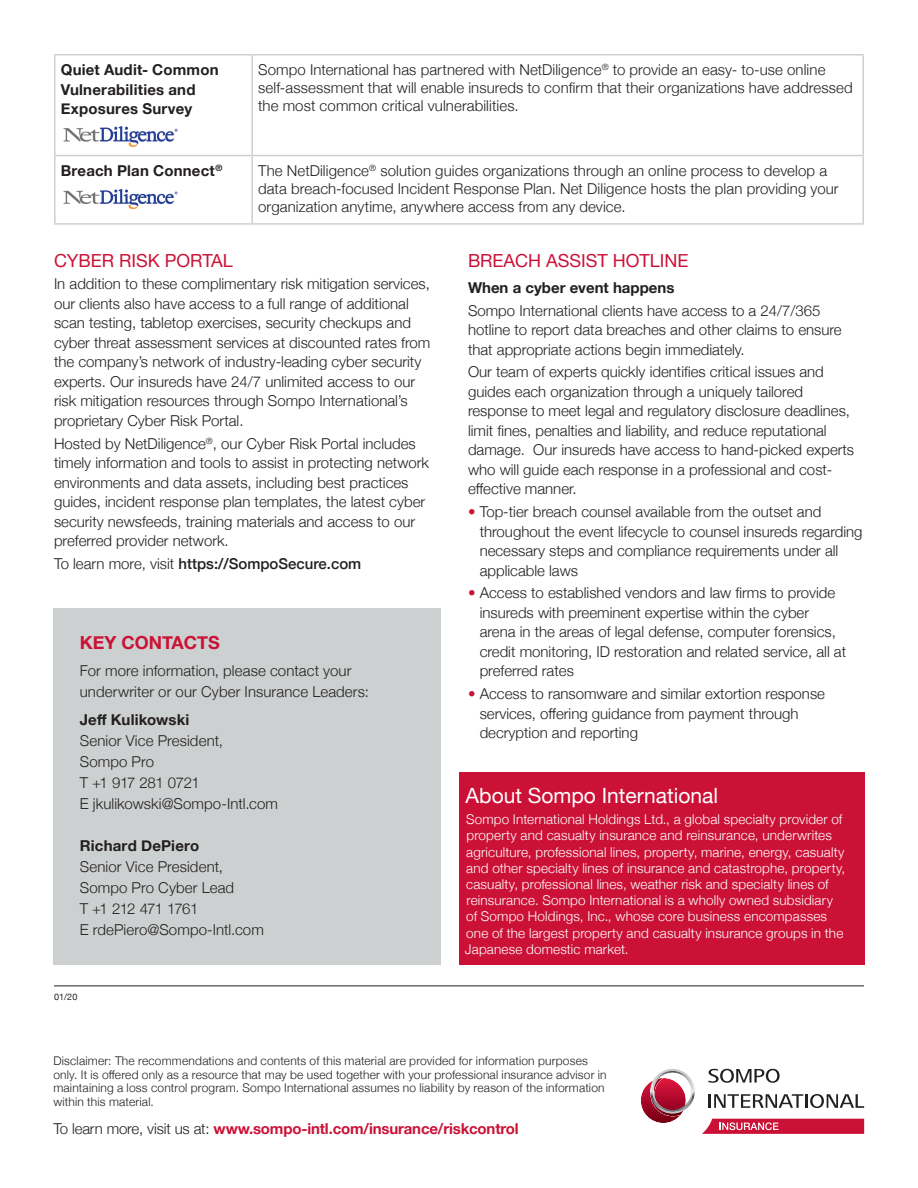
<style>
.page{position:relative;width:918px;height:1188px;background:#fff}
.page>*{position:absolute;margin:0;border:0;box-sizing:border-box;transform-origin:0 0}
.t1{font:21px "Helvetica Neue";color:#fff}
.t2{font:18px "Helvetica Neue";color:#cb1136}
.t3{font:700 18px "Helvetica Neue";color:#cb1136}
.t4{font:300 15px/19.5px "Helvetica Neue";color:#231f20}
.t5{font:700 15px/19.5px "Helvetica Neue";letter-spacing:.01em;color:#231f20}
.t6{font:700 15px "Helvetica Neue";letter-spacing:-.01em;color:#cb1136}
.t7{font:500 15px "Helvetica Neue";color:#231f20}
.t8{font:300 13.5px/16.2px "Helvetica Neue";letter-spacing:.01em;color:#fff}
.t9{font:300 12px/13.5px "Helvetica Neue";letter-spacing:.015em;color:#231f20}
.t10{font:9px "Helvetica Neue";color:#231f20}
.s1{font-weight:300}
.s2{color:#cb1136}
.s3{font-weight:300;color:#231f20}
</style>
<div class="page">
<hr style="left:54px;top:54px;width:198px;height:1px;background:#cdd0d0">
<hr style="left:54px;top:55px;width:2px;height:100px;background:#cdd0d0">
<hr style="left:252px;top:54px;width:612px;height:1px;background:#cdd0d0">
<hr style="left:251px;top:55px;width:2px;height:100px;background:#cdd0d0">
<hr style="left:863px;top:55px;width:1px;height:100px;background:#cdd0d0">
<hr style="left:54px;top:155px;width:198px;height:1px;background:#cdd0d0">
<hr style="left:54px;top:156px;width:2px;height:67px;background:#cdd0d0">
<hr style="left:252px;top:155px;width:612px;height:1px;background:#cdd0d0">
<hr style="left:251px;top:156px;width:2px;height:67px;background:#cdd0d0">
<hr style="left:863px;top:156px;width:1px;height:67px;background:#cdd0d0">
<hr style="left:54px;top:223px;width:198px;height:2px;background:#cdd0d0">
<hr style="left:252px;top:223px;width:612px;height:2px;background:#cdd0d0">
<svg style="left:708px;top:1069px;width:72px;height:14px"></svg>
<svg style="left:709px;top:1094px;width:155px;height:14px"></svg>
<svg style="left:702px;top:1119px;width:162px;height:15px;background:#d12f4f"></svg>
<svg style="left:641px;top:1069px;width:54px;height:54px"></svg>
<hr style="left:54px;top:985px;width:810px;height:1px;background:#231f20">
<div style="left:53px;top:608px;width:388px;height:357px;background:#cdd0d0"></div>
<div style="left:459px;top:772px;width:405px;height:193px;background:#cb1136"></div>
<img style="left:63px;top:126px;width:115px;height:21px">
<img style="left:63px;top:189px;width:115px;height:21px">
<p class="t5" style="left:61px;top:62px;width:159px">Quiet Audit- Common<br>Vulnerabilities and<br>Exposures Survey</p>
<p class="t4" style="left:258px;top:62px;width:596px;line-height:18px">Sompo International has partnered with NetDiligence<sup>®</sup> to provide an easy- to-use online self-assessment that will enable insureds to confirm that their organizations have addressed the most common critical vulnerabilities.</p>
<p class="t5" style="left:61px;top:162px;width:163px">Breach Plan Connect<sup>®</sup></p>
<p class="t4" style="left:258px;top:161px;width:582px;line-height:18px">The NetDiligence<sup>®</sup> solution guides organizations through an online process to develop a data breach-focused Incident Response Plan. Net Diligence hosts the plan providing your organization anytime, anywhere access from any device.</p>
<p class="t2" style="left:54px;top:253px;width:180px">CYBER RISK PORTAL</p>
<p class="t4" style="left:54px;top:276px;width:378px">In addition to these complimentary risk mitigation services, our clients also have access to a full range of additional scan testing, tabletop exercises, security checkups and cyber threat assessment services at discounted rates from the company’s network of industry-leading cyber security experts. Our insureds have 24/7 unlimited access to our risk mitigation resources through Sompo International’s proprietary Cyber Risk Portal.</p>
<p class="t4" style="left:54px;top:435px;width:377px">Hosted by NetDiligence<sup>®</sup>, our Cyber Risk Portal includes timely information and tools to assist in protecting network environments and data assets, including best practices guides, incident response plan templates, the latest cyber security newsfeeds, training materials and access to our preferred provider network.</p>
<p class="t7" style="left:54px;top:558px;width:309px"><span class="s1">To learn more, visit</span> https://SompoSecure.com</p>
<p class="t3" style="left:80px;top:635px;width:142px">KEY CONTACTS</p>
<p class="t4" style="left:80px;top:662px;width:291px;line-height:21px">For more information, please contact your underwriter or our Cyber Insurance Leaders:</p>
<p class="t5" style="left:80px;top:710px;width:111px">Jeff Kulikowski</p>
<p class="t4" style="left:80px;top:732px;width:200px;line-height:21px">Senior Vice President,<br>Sompo Pro<br>T +1 917 281 0721<br>E jkulikowski@Sompo-Intl.com</p>
<p class="t5" style="left:80px;top:837px;width:121px">Richard DePiero</p>
<p class="t4" style="left:80px;top:858px;width:186px;line-height:21px">Senior Vice President,<br>Sompo Pro Cyber Lead<br>T +1 212 471 1761<br>E rdePiero@Sompo-Intl.com</p>
<p class="t10" style="left:54px;top:994px;width:25px">01/20</p>
<p class="t2" style="left:468px;top:253px;width:222px">BREACH ASSIST HOTLINE</p>
<p class="t5" style="left:468px;top:279px;width:208px">When a cyber event happens</p>
<p class="t4" style="left:468px;top:299px;width:375px">Sompo International clients have access to a 24/7/365 hotline to report data breaches and other claims to ensure that appropriate actions begin immediately.</p>
<p class="t4" style="left:468px;top:361px;width:388px">Our team of experts quickly identifies critical issues and guides each organization through a uniquely tailored response to meet legal and regulatory disclosure deadlines, limit fines, penalties and liability, and reduce reputational damage. Our insureds have access to hand-picked experts who will guide each response in a professional and cost&shy;effective manner.</p>
<p class="t4" style="left:480px;top:501px;width:384px;text-indent:-12px"><span class="s2">ï</span> Top-tier breach counsel available from the outset and throughout the event lifecycle to counsel insureds regarding necessary steps and compliance requirements under all applicable laws</p>
<p class="t4" style="left:480px;top:582px;width:368px;text-indent:-12px"><span class="s2">ï</span> Access to established vendors and law firms to provide insureds with preeminent expertise within the cyber arena in the areas of legal defense, computer forensics, credit monitoring, ID restoration and related service, all at preferred rates</p>
<p class="t4" style="left:480px;top:685px;width:347px;text-indent:-12px"><span class="s2">ï</span> Access to ransomware and similar extortion response services, offering guidance from payment through decryption and reporting</p>
<h1 class="t1" style="left:466px;top:788px;width:254px">About Sompo International</h1>
<p class="t8" style="left:465px;top:810px;width:382px">Sompo International Holdings Ltd., a global specialty provider of property and casualty insurance and reinsurance, underwrites agriculture, professional lines, property, marine, energy, casualty and other specialty lines of insurance and catastrophe, property, casualty, professional lines, weather risk and specialty lines of reinsurance. Sompo International is a wholly owned subsidiary of Sompo Holdings, Inc., whose core business encompasses one of the largest property and casualty insurance groups in the Japanese domestic market.</p>
<p class="t9" style="left:53px;top:1053px;width:555px">Disclaimer: The recommendations and contents of this material are provided for information purposes only. It is offered only as a resource that may be used together with your professional insurance advisor in maintaining a loss control program. Sompo International assumes no liability by reason of the information within this material.</p>
<p class="t6" style="left:53px;top:1123px;width:467px"><span class="s3">To learn more, visit us at:</span> www.sompo-intl.com/insurance/riskcontrol</p>
</div>
